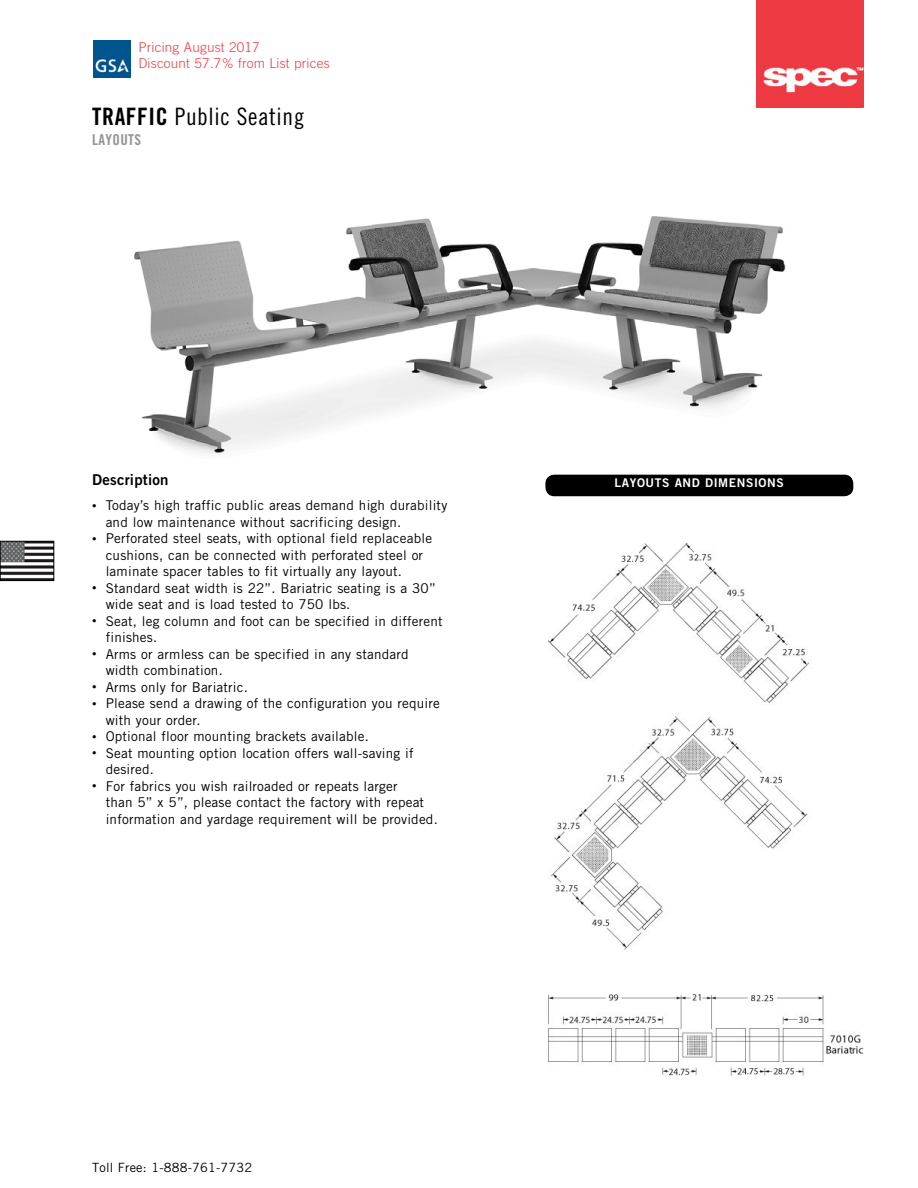
<style>
.page{position:relative;width:918px;height:1188px;background:#fff}
.page>*{position:absolute;margin:0;border:0;box-sizing:border-box;transform-origin:0 0}
.t1{font:24px "Trade Gothic LT Std Cn 18";letter-spacing:.025em;color:#000}
.t2{font:15px "Trade Gothic LT Std Bd 2";letter-spacing:.015em;color:#000}
.t3{font:15px "Trade Gothic LT Std Bd Cn 20";letter-spacing:.025em;color:#939598}
.t4{font:13.5px/16.5px "Trade Gothic LT Std";letter-spacing:.015em;color:#000}
.t5{font:300 13.5px/16.5px "Trade Gothic LT Std";letter-spacing:.015em;color:#ef3a42}
.t6{font:12.75px "Trade Gothic LT Std";letter-spacing:.015em;color:#000}
.t7{font:12px "Trade Gothic LT Std Bd 2";letter-spacing:.05em;color:#fff}
.s1{font-family:"Trade Gothic LT Std Bd Cn 20"}
.s2{font-size:9px}
</style>
<div class="page">
<img style="left:757px;top:0;width:107px;height:108px">
<img style="left:2px;top:543px;width:50px;height:36px">
<div style="left:0;top:541px;width:54px;height:40px;border:1px solid #000"></div>
<img style="left:93px;top:40px;width:37px;height:37px">
<div style="left:545px;top:475px;width:308px;height:21px;background:#000;border-radius:9px"></div>
<img style="left:134px;top:216px;width:652px;height:239px">
<img style="left:549px;top:544px;width:315px;height:532px">
<p class="t5" style="left:138px;top:39px;width:193px">Pricing August 2017<br>Discount 57.7% from List prices</p>
<h1 class="t1" style="left:92px;top:102px;width:214px"><span class="s1">TRAFFIC</span> Public Seating</h1>
<p class="t3" style="left:92px;top:130px;width:50px">LAYOUTS</p>
<p class="t2" style="left:92px;top:471px;width:78px">Description</p>
<p class="t4" style="left:106px;top:497px;width:343px;text-indent:-14px"><span class="s2">•</span> Today’s high traffic public areas demand high durability and low maintenance without sacrificing design.</p>
<p class="t4" style="left:106px;top:530px;width:328px;text-indent:-14px"><span class="s2">•</span> Perforated steel seats, with optional field replaceable cushions, can be connected with perforated steel or laminate spacer tables to fit virtually any layout.</p>
<p class="t4" style="left:106px;top:580px;width:332px;text-indent:-14px"><span class="s2">•</span> Standard seat width is 22”. Bariatric seating is a 30” wide seat and is load tested to 750 lbs.</p>
<p class="t4" style="left:106px;top:613px;width:339px;text-indent:-14px"><span class="s2">•</span> Seat, leg column and foot can be specified in different finishes.</p>
<p class="t4" style="left:106px;top:646px;width:304px;text-indent:-14px"><span class="s2">•</span> Arms or armless can be specified in any standard width combination.</p>
<p class="t4" style="left:92px;top:679px;width:157px"><span class="s2">•</span> Arms only for Bariatric.</p>
<p class="t4" style="left:106px;top:695px;width:336px;text-indent:-14px"><span class="s2">•</span> Please send a drawing of the configuration you require with your order.</p>
<p class="t4" style="left:92px;top:728px;width:278px"><span class="s2">•</span> Optional floor mounting brackets available.</p>
<p class="t4" style="left:106px;top:745px;width:310px;text-indent:-14px"><span class="s2">•</span> Seat mounting option location offers wall-saving if desired.</p>
<p class="t4" style="left:106px;top:778px;width:334px;text-indent:-14px"><span class="s2">•</span> For fabrics you wish railroaded or repeats larger<br>than 5” x 5”, please contact the factory with repeat information and yardage requirement will be provided.</p>
<p class="t6" style="left:92px;top:1160px;width:162px">Toll Free: 1-888-761-7732</p>
<p class="t7" style="left:615px;top:476px;width:171px">LAYOUTS AND DIMENSIONS</p>
</div>
